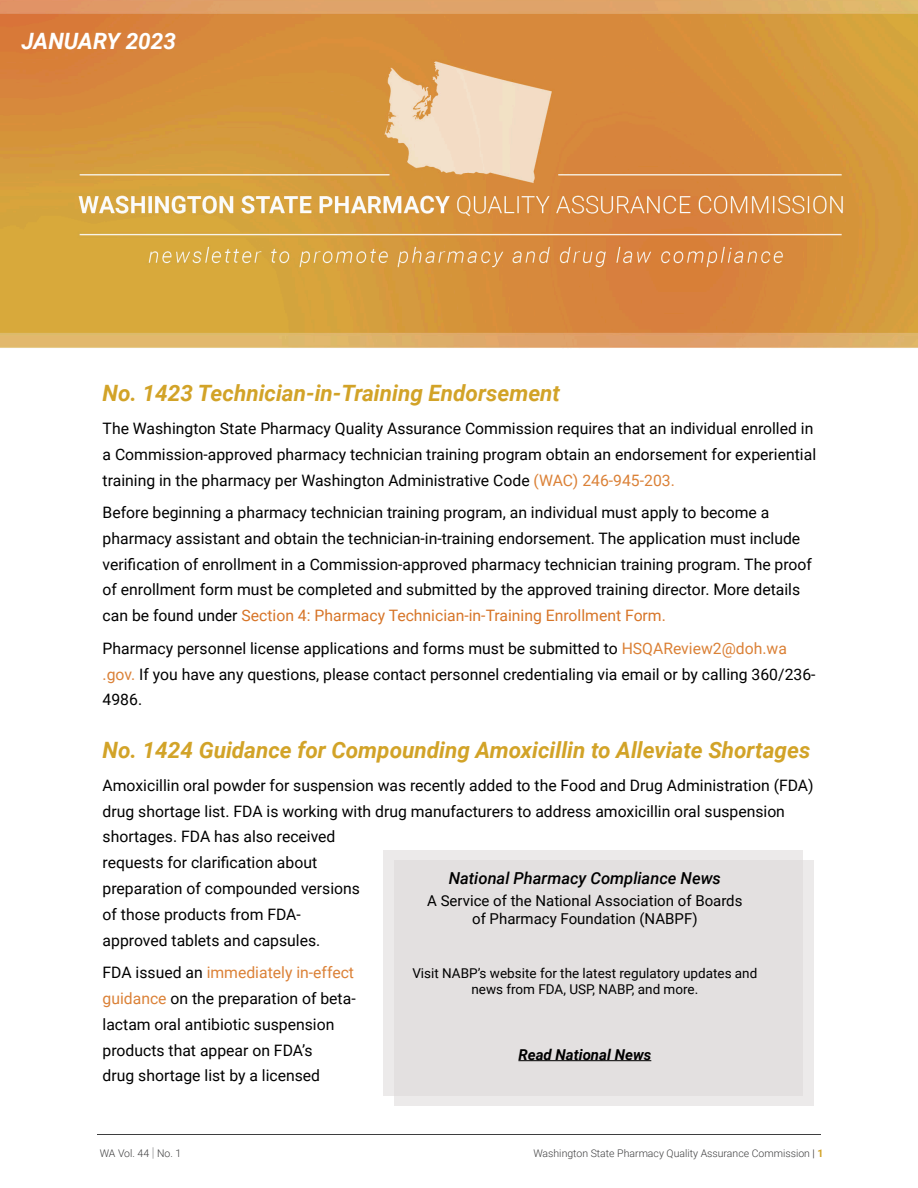
<style>
.page{position:relative;width:918px;height:1188px;background:#fff}
.page>*{position:absolute;margin:0;border:0;box-sizing:border-box;transform-origin:0 0}
.Header_1{font:italic 700 22.5px "Roboto";color:#d2a328}
.Header_1-2{font:italic 700 22.5px "Roboto";color:#fff}
.Header_2{font:italic 500 16.5px "Roboto";color:#000}
.Paragraph{font:15.75px/25.8px "Roboto";color:#000}
.Header_2-2{font:15px/18.6px "Roboto";color:#000;text-align:center}
.Paragraph-2{font:italic 700 15px "Roboto";color:#000}
.Paragraph-3{font:13.5px/15.9px "Roboto";color:#000;text-align:center}
.t1{font:300 10.5px "Roboto";color:#3e3e3f}
.s1{color:#db8137}
.s2{color:#d77528}
.s3{font-weight:100;font-size:13.5px}
.s4{color:#231f20}
.s5{font-weight:700;color:#d2a328}
</style>
<div class="page">
<hr style="left:97px;top:1135px;width:724px;height:1px;background:#3e3e3f">
<img style="left:0;top:0;width:918px;height:348px">
<div style="left:383px;top:851px;width:420px;height:245px;background:#eceaea"></div>
<div style="left:394px;top:860px;width:419px;height:246px;background:#e3e0e0"></div>
<hr style="left:518px;top:1060px;width:133px;height:1px;background:#000">
<p class="Header_1-2" style="left:22px;top:26px;width:156px">JANUARY 2023</p>
<p class="Header_1" style="left:103px;top:378px;width:459px">No. 1423 Technician-in-Training Endorsement</p>
<p class="Paragraph" style="left:103px;top:415px;width:715px">The Washington State Pharmacy Quality Assurance Commission requires that an individual enrolled in a Commission-approved pharmacy technician training program obtain an endorsement for experiential training in the pharmacy per Washington Administrative Code <span class="s1">(WAC) 246-945-203.</span></p>
<p class="Paragraph" style="left:103px;top:499px;width:711px">Before beginning a pharmacy technician training program, an individual must apply to become a pharmacy assistant and obtain the technician-in-training endorsement. The application must include verification of enrollment in a Commission-approved pharmacy technician training program. The proof of enrollment form must be completed and submitted by the approved training director. More details can be found under <span class="s2">Section 4: Pharmacy Technician-in-Training Enrollment Form.</span></p>
<p class="Paragraph" style="left:103px;top:635px;width:714px">Pharmacy personnel license applications and forms must be submitted to <span class="s1">HSQAReview2@doh.wa .gov.</span> If you have any questions, please contact personnel credentialing via email or by calling 360/236-<br>4986.</p>
<p class="Header_1" style="left:103px;top:734px;width:709px">No. 1424 Guidance for Compounding Amoxicillin to Alleviate Shortages</p>
<p class="Paragraph" style="left:103px;top:772px;width:713px">Amoxicillin oral powder for suspension was recently added to the Food and Drug Administration (FDA) drug shortage list. FDA is working with drug manufacturers to address amoxicillin oral suspension shortages. FDA has also received<br>requests for clarification about<br>preparation of compounded versions<br>of those products from FDA-<br>approved tablets and capsules.</p>
<p class="Paragraph" style="left:103px;top:959px;width:255px">FDA issued an <span class="s1">immediately in-effect guidance</span> on the preparation of beta&shy;lactam oral antibiotic suspension products that appear on FDA’s<br>drug shortage list by a licensed</p>
<p class="Header_2" style="left:449px;top:867px;width:274px">National Pharmacy Compliance News</p>
<p class="Header_2-2" style="left:427px;top:891px;width:317px">A Service of the National Association of Boards of Pharmacy Foundation (NABPF)</p>
<p class="Paragraph-3" style="left:412px;top:965px;width:347px">Visit NABP’s website for the latest regulatory updates and news from FDA, USP, NABP, and more.</p>
<p class="Paragraph-2" style="left:518px;top:1044px;width:134px">Read National News</p>
<p class="t1" style="left:100px;top:1146px;width:83px">WA Vol. 44 <span class="s3">|</span> No. 1</p>
<p class="t1" style="left:533px;top:1146px;width:292px">Washington State Pharmacy Quality Assurance Commission <span class="s4">|</span> <span class="s5">1</span></p>
</div>
